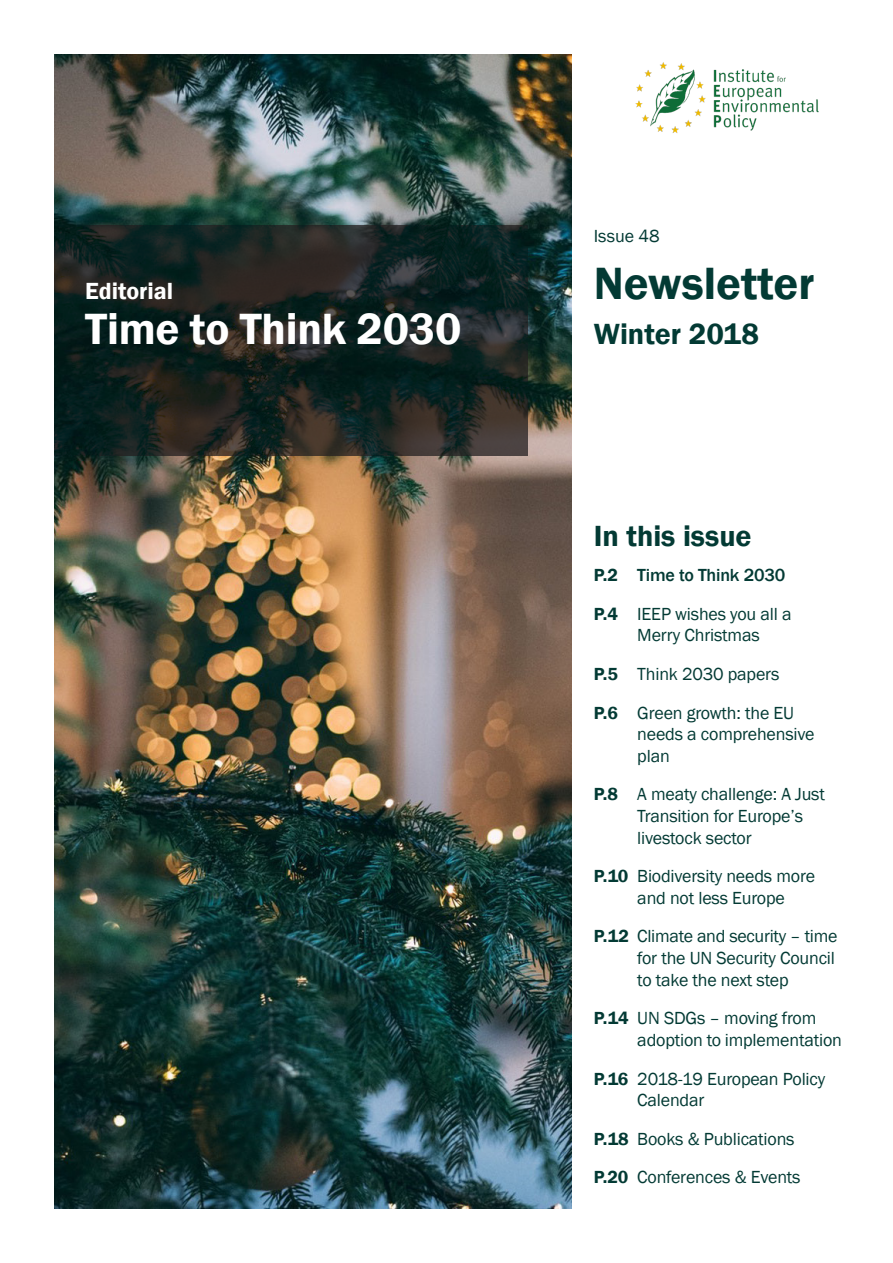
<style>
.page{position:relative;width:893px;height:1263px;background:#fff}
.page>*{position:absolute;margin:0;border:0;box-sizing:border-box;transform-origin:0 0}
.t1{font:600 46.5px "Franklin Gothic";color:#033a34}
.Article_heading{font:600 45px "Franklin Gothic";letter-spacing:-.005em;color:#fff}
.t2{font:600 30px "Franklin Gothic";color:#033a34}
.t3{font:600 24px "Franklin Gothic";color:#fff}
.t4{font:18px/21.6px "Franklin Gothic";letter-spacing:-.01em;color:#033a34}
.t5{font:500 18px "Franklin Gothic";letter-spacing:-.01em;color:#033a34}
.s1{font-weight:600}
</style>
<div class="page">
<img style="left:635px;top:62px;width:184px;height:71px">
<img style="left:54px;top:54px;width:517px;height:1155px">
<svg style="left:54px;top:226px;width:473px;height:230px"></svg>
<p class="t3" style="left:85px;top:276px;width:90px">Editorial</p>
<p class="Article_heading" style="left:85px;top:301px;width:378px">Time to Think 2030</p>
<p class="t4" style="left:594px;top:226px;width:67px">Issue 48</p>
<p class="t1" style="left:594px;top:254px;width:222px">Newsletter</p>
<p class="t2" style="left:594px;top:315px;width:167px">Winter 2018</p>
<p class="t2" style="left:594px;top:518px;width:159px">In this issue</p>
<p class="t5" style="left:594px;top:564px;width:193px"><span class="s1">P.2</span> Time to Think 2030</p>
<p class="t4" style="left:637px;top:603px;width:156px;text-indent:-44px"><span class="s1">P.4</span> IEEP wishes you all a<br>Merry Christmas</p>
<p class="t4" style="left:594px;top:664px;width:187px"><span class="s1">P.5</span> Think 2030 papers</p>
<p class="t4" style="left:637px;top:702px;width:179px;text-indent:-44px"><span class="s1">P.6</span> Green growth: the EU needs a comprehensive plan</p>
<p class="t4" style="left:637px;top:784px;width:189px;text-indent:-44px"><span class="s1">P.8</span> A meaty challenge: A Just<br>Transition for Europe’s livestock sector</p>
<p class="t4" style="left:637px;top:866px;width:179px;text-indent:-44px"><span class="s1">P.10</span> Biodiversity needs more and not less Europe</p>
<p class="t4" style="left:637px;top:926px;width:202px;text-indent:-44px"><span class="s1">P.12</span> Climate and security – time for the UN Security Council to take the next step</p>
<p class="t4" style="left:637px;top:1008px;width:206px;text-indent:-44px"><span class="s1">P.14</span> UN SDGs – moving from adoption to implementation</p>
<p class="t4" style="left:637px;top:1068px;width:189px;text-indent:-44px"><span class="s1">P.16</span> 2018-19 European Policy<br>Calendar</p>
<p class="t4" style="left:594px;top:1128px;width:202px"><span class="s1">P.18</span> Books &amp; Publications</p>
<p class="t4" style="left:594px;top:1167px;width:208px"><span class="s1">P.20</span> Conferences &amp; Events</p>
</div>
